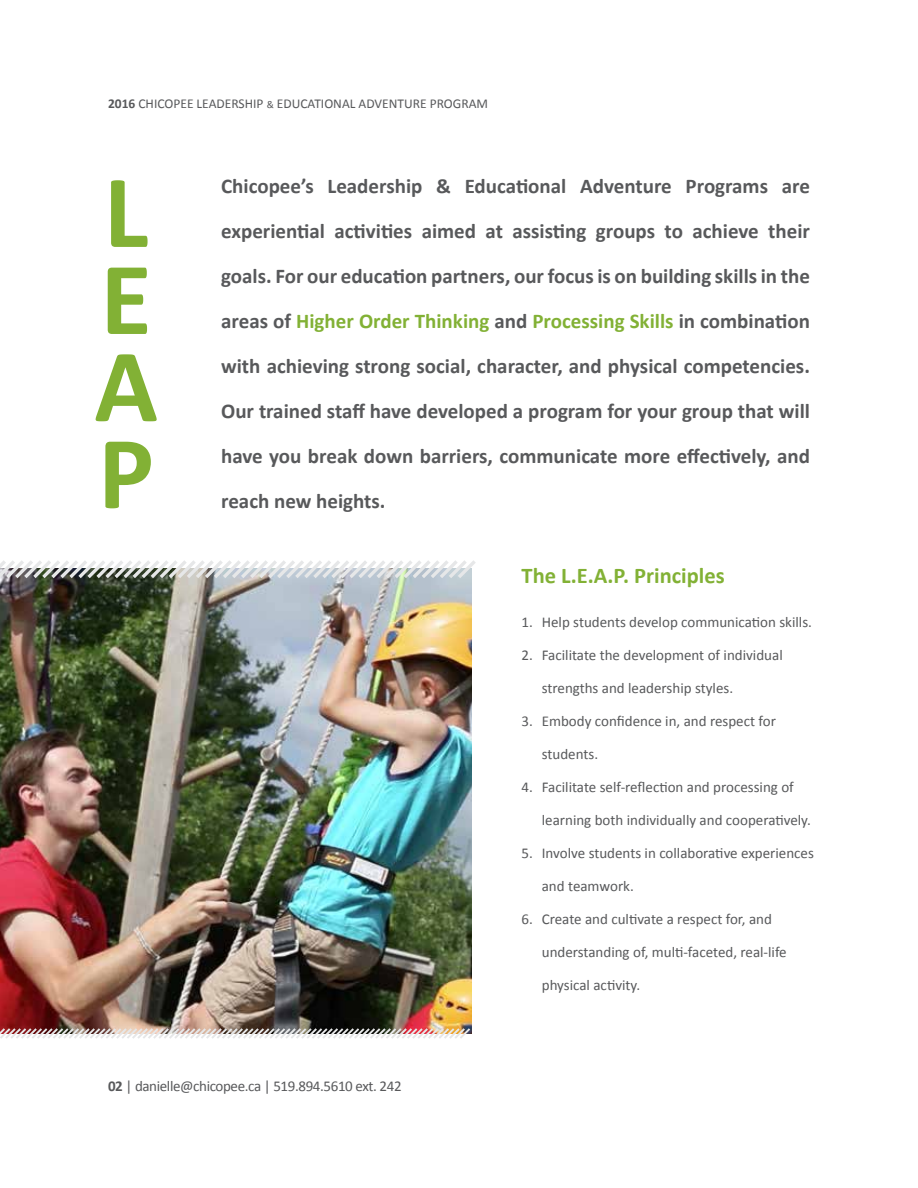
<style>
.page{position:relative;width:918px;height:1188px;background:#fff}
.page>*{position:absolute;margin:0;border:0;box-sizing:border-box;transform-origin:0 0}
.t1{font:700 105px/87px "Calibri";color:#82b135;text-align:justify}
.t2{font:700 22.5px "Calibri";color:#82b135}
.t3{font:700 21px/45px "Calibri";color:#58595b;text-align:justify}
.t4{font:15px "Calibri";color:#58595b}
.t5{font:15px "Calibri";letter-spacing:-.025em;color:#58595b}
.t6{font:13.5px "Calibri";color:#58595b}
.s1{font-weight:700}
.s2{font-size:10.5px}
.s3{color:#82b135}
</style>
<div class="page">
<img style="left:0;top:582px;width:472px;height:444px">
<img style="left:0;top:1026px;width:472px;height:13px">
<svg style="left:0;top:560px;width:476px;height:22px"></svg>
<p class="t6" style="left:108px;top:95px;width:382px"><span class="s1">2016</span> CHICOPEE LEADERSHIP <span class="s2">&amp;</span> EDUCATIONAL ADVENTURE PROGRAM</p>
<h1 class="t1" style="left:94px;top:169px;width:65px">L E A P</h1>
<p class="t3" style="left:221px;top:163px;width:590px">Chicopee’s Leadership &amp; Educational Adventure Programs are experiential activities aimed at assisting groups to achieve their goals. For our education partners, our focus is on building skills in the areas of <span class="s3">Higher Order Thinking</span> and <span class="s3">Processing Skills</span> in combination with achieving strong social, character, and physical competencies.<br>Our trained staff have developed a program for your group that will have you break down barriers, communicate more effectively, and reach new heights.</p>
<p class="t2" style="left:522px;top:561px;width:205px">The L.E.A.P. Principles</p>
<p class="t4" style="left:522px;top:612px;width:292px">1. Help students develop communication skills.</p>
<p class="t4" style="left:522px;top:645px;width:263px">2. Facilitate the development of individual</p>
<p class="t4" style="left:542px;top:678px;width:193px">strengths and leadership styles.</p>
<p class="t4" style="left:522px;top:711px;width:256px">3. Embody confidence in, and respect for</p>
<p class="t4" style="left:542px;top:744px;width:58px">students.</p>
<p class="t4" style="left:522px;top:777px;width:274px">4. Facilitate self-reflection and processing of</p>
<p class="t4" style="left:542px;top:810px;width:271px">learning both individually and cooperatively.</p>
<p class="t4" style="left:522px;top:843px;width:294px">5. Involve students in collaborative experiences</p>
<p class="t4" style="left:542px;top:876px;width:94px">and teamwork.</p>
<p class="t4" style="left:522px;top:909px;width:252px">6. Create and cultivate a respect for, and</p>
<p class="t4" style="left:542px;top:942px;width:246px">understanding of, multi-faceted, real-life</p>
<p class="t4" style="left:542px;top:975px;width:100px">physical activity.</p>
<p class="t5" style="left:108px;top:1077px;width:295px"><span class="s1">02</span> | danielle@chicopee.ca | 519.894.5610 ext. 242</p>
</div>
